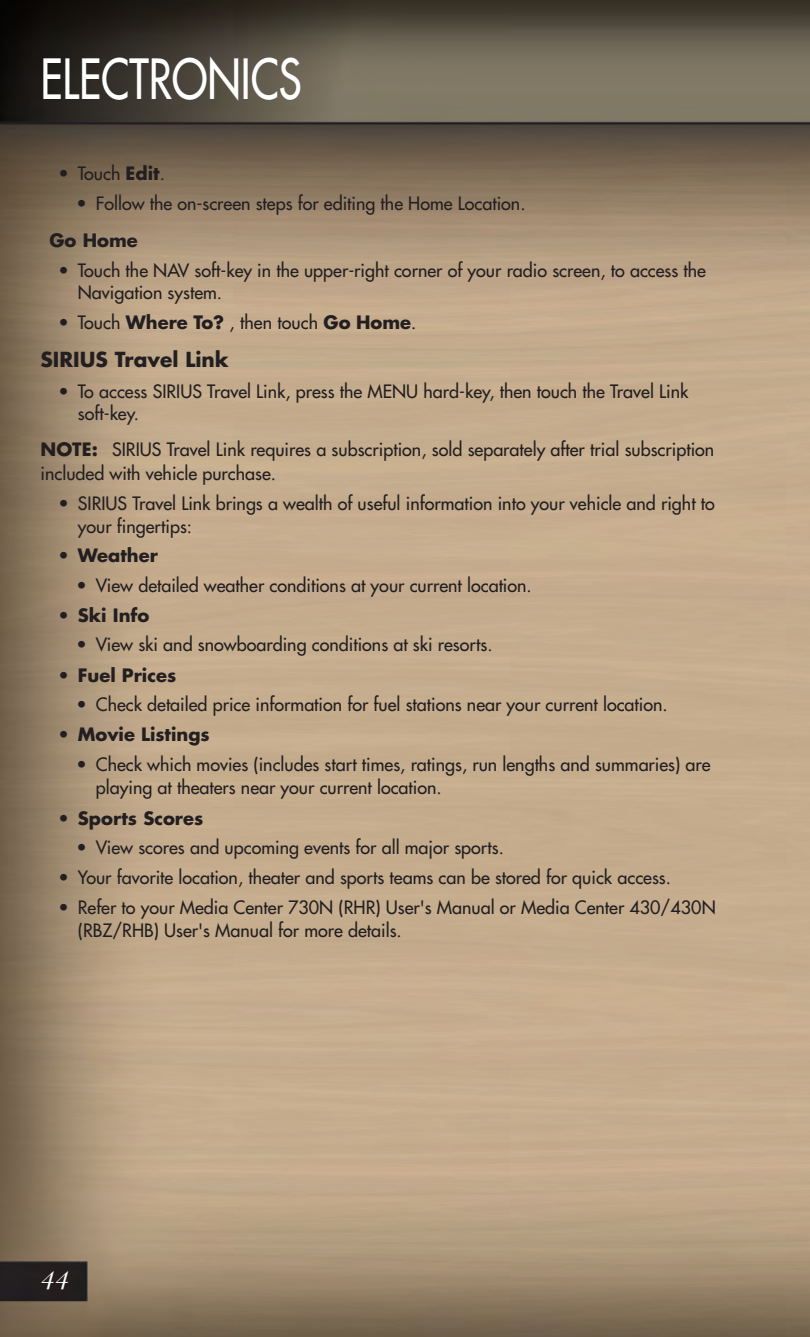
<style>
.page{position:relative;width:810px;height:1337px;background:#fff}
.page>*{position:absolute;margin:0;border:0;box-sizing:border-box;transform-origin:0 0}
.t1{font:500 53.77px "Futura Std";color:#fff;scale:.79 1}
.t2{font:25.88px "Baskerville Cyr LT Std Incline";color:#fff}
.t3{font:700 20.25px "Futura Std";color:#231f20}
.t4{font:500 18px/22.7px "Futura Std";color:#231f20}
.t5{font:700 18px "Futura Std";color:#231f20}
.s1{font-weight:700}
.s2{font-weight:500}
</style>
<div class="page">
<img style="left:0;top:0;width:810px;height:1336px">
<h1 class="t1" style="left:40px;top:52px;width:332px">ELECTRONICS</h1>
<p class="t4" style="left:59px;top:164px;width:108px">• Touch <span class="s1">Edit</span>.</p>
<p class="t4" style="left:76px;top:193px;width:451px">• Follow the on-screen steps for editing the Home Location.</p>
<p class="t5" style="left:50px;top:232px;width:90px">Go Home</p>
<p class="t4" style="left:78px;top:260px;width:630px;text-indent:-19px">• Touch the NAV soft-key in the upper-right corner of your radio screen, to access the<br>Navigation system.</p>
<p class="t4" style="left:59px;top:312px;width:359px">• Touch <span class="s1">Where To?</span> , then touch <span class="s1">Go Home</span>.</p>
<p class="t3" style="left:41px;top:350px;width:190px">SIRIUS Travel Link</p>
<p class="t4" style="left:78px;top:381px;width:612px;text-indent:-19px">• To access SIRIUS Travel Link, press the MENU hard-key, then touch the Travel Link soft-key.</p>
<p class="t4" style="left:41px;top:439px;width:675px;line-height:23.6px"><span class="s1">NOTE:</span> SIRIUS Travel Link requires a subscription, sold separately after trial subscription included with vehicle purchase.</p>
<p class="t4" style="left:78px;top:493px;width:638px;text-indent:-19px">• SIRIUS Travel Link brings a wealth of useful information into your vehicle and right to your fingertips:</p>
<p class="t5" style="left:59px;top:547px;width:101px"><span class="s2">•</span> Weather</p>
<p class="t4" style="left:76px;top:575px;width:457px">• View detailed weather conditions at your current location.</p>
<p class="t5" style="left:59px;top:607px;width:92px"><span class="s2">•</span> Ski Info</p>
<p class="t4" style="left:76px;top:634px;width:418px">• View ski and snowboarding conditions at ski resorts.</p>
<p class="t5" style="left:59px;top:667px;width:119px"><span class="s2">•</span> Fuel Prices</p>
<p class="t4" style="left:76px;top:694px;width:593px">• Check detailed price information for fuel stations near your current location.</p>
<p class="t5" style="left:59px;top:726px;width:153px"><span class="s2">•</span> Movie Listings</p>
<p class="t4" style="left:96px;top:753px;width:616px;line-height:23.6px;text-indent:-19px">• Check which movies (includes start times, ratings, run lengths and summaries) are playing at theaters near your current location.</p>
<p class="t5" style="left:59px;top:810px;width:146px"><span class="s2">•</span> Sports Scores</p>
<p class="t4" style="left:76px;top:837px;width:429px">• View scores and upcoming events for all major sports.</p>
<p class="t4" style="left:59px;top:867px;width:614px">• Your favorite location, theater and sports teams can be stored for quick access.</p>
<p class="t4" style="left:78px;top:897px;width:639px;text-indent:-19px">• Refer to your Media Center 730N (RHR) User's Manual or Media Center 430/430N (RBZ/RHB) User's Manual for more details.</p>
<h2 class="t2" style="left:40px;top:1270px;width:30px">44</h2>
</div>
